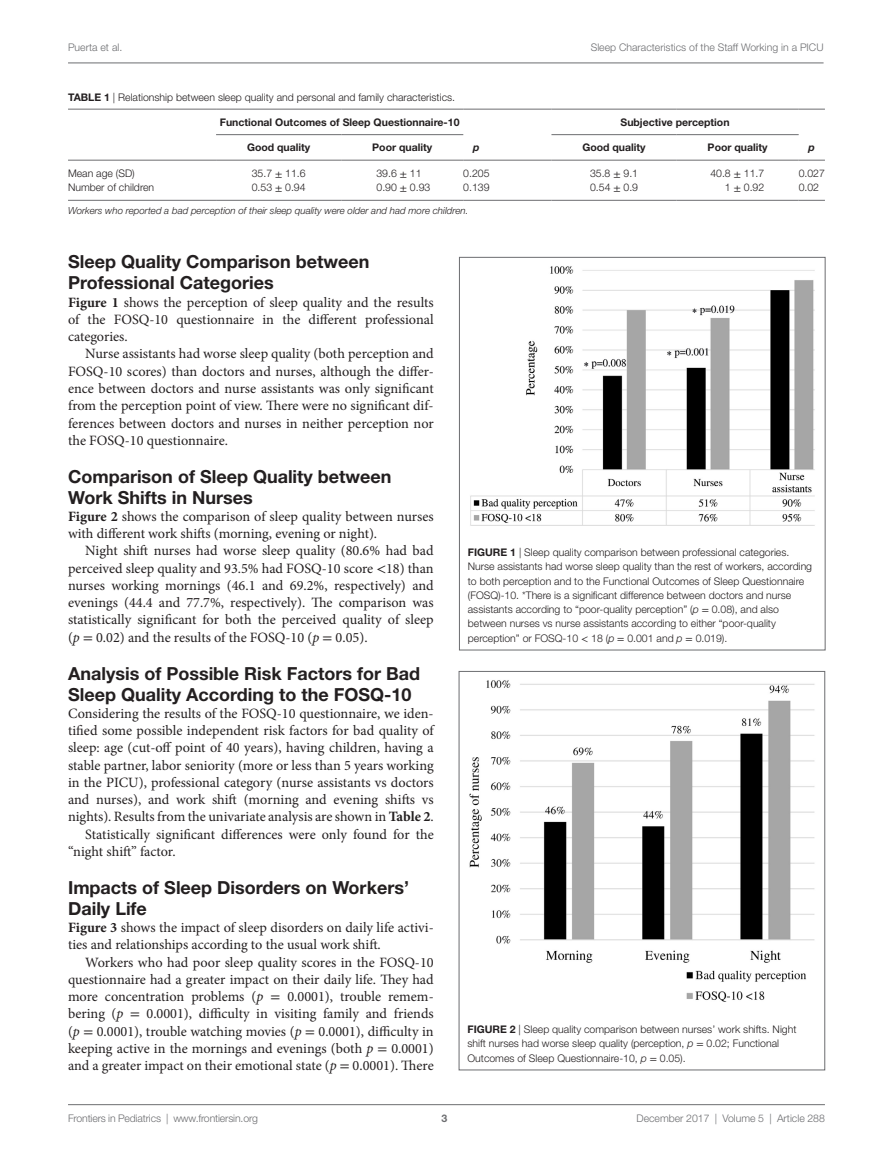
<style>
.page{position:relative;width:893px;height:1170px;background:#fff}
.page>*{position:absolute;margin:0;border:0;box-sizing:border-box;transform-origin:0 0}
.t1{font:700 18px/21px "Helvetica Neue LT Std";color:#231f20}
.t2{font:14.25px/17.2px "Minion Pro";color:#231f20;text-align:justify}
.t3{font:300 10.5px/14.2px "Helvetica Neue LT Std";color:#231f20}
.t4{font:300 10.5px "Helvetica Neue LT Std";color:#6c6d70}
.t5{font:700 10.5px "Helvetica Neue LT Std";color:#231f20}
.t6{font:italic 700 10.5px "Helvetica Neue LT Std";color:#231f20}
.t7{font:700 10.5px "Helvetica Neue LT Std";color:#6c6d70}
.t8{font:italic 300 9.75px "Helvetica Neue LT Std";color:#231f20}
.s1{font-weight:700}
.s2{font-family:"STIX General";font-weight:400}
.s3{font-family:"STIX General"}
.s4{font-style:italic}
</style>
<div class="page">
<img style="left:470px;top:266px;width:345px;height:260px">
<div style="left:459px;top:257px;width:366px;height:393px;border:1px solid #6c6d70"></div>
<hr style="left:68px;top:109px;width:148px;height:1px;background:#6c6d70">
<hr style="left:216px;top:109px;width:125px;height:1px;background:#6c6d70">
<hr style="left:341px;top:109px;width:122px;height:1px;background:#6c6d70">
<hr style="left:463px;top:109px;width:88px;height:1px;background:#6c6d70">
<hr style="left:551px;top:109px;width:126px;height:1px;background:#6c6d70">
<hr style="left:677px;top:109px;width:122px;height:1px;background:#6c6d70">
<svg style="left:799px;top:109px;width:26px;height:1px"></svg>
<hr style="left:68px;top:160px;width:148px;height:1px;background:#6c6d70">
<hr style="left:216px;top:134px;width:125px;height:1px;background:#6c6d70">
<hr style="left:216px;top:160px;width:125px;height:1px;background:#6c6d70">
<hr style="left:341px;top:134px;width:122px;height:1px;background:#6c6d70">
<hr style="left:341px;top:160px;width:122px;height:1px;background:#6c6d70">
<hr style="left:463px;top:160px;width:88px;height:1px;background:#6c6d70">
<hr style="left:551px;top:134px;width:126px;height:1px;background:#6c6d70">
<hr style="left:551px;top:160px;width:126px;height:1px;background:#6c6d70">
<hr style="left:677px;top:134px;width:122px;height:1px;background:#6c6d70">
<hr style="left:677px;top:160px;width:122px;height:1px;background:#6c6d70">
<svg style="left:799px;top:160px;width:26px;height:1px"></svg>
<hr style="left:68px;top:200px;width:148px;height:1px;background:#6c6d70">
<hr style="left:216px;top:200px;width:125px;height:1px;background:#6c6d70">
<hr style="left:341px;top:200px;width:122px;height:1px;background:#6c6d70">
<hr style="left:463px;top:200px;width:88px;height:1px;background:#6c6d70">
<hr style="left:551px;top:200px;width:126px;height:1px;background:#6c6d70">
<hr style="left:677px;top:200px;width:122px;height:1px;background:#6c6d70">
<svg style="left:799px;top:200px;width:26px;height:1px"></svg>
<img style="left:469px;top:680px;width:346px;height:322px">
<div style="left:459px;top:671px;width:366px;height:399px;border:1px solid #6c6d70"></div>
<hr style="left:68px;top:1104px;width:757px;height:1px;background:#6c6d70">
<hr style="left:68px;top:63px;width:756px;height:1px;background:#6c6d70">
<p class="t4" style="left:68px;top:41px;width:56px">Puerta et al.</p>
<p class="t4" style="left:591px;top:41px;width:234px">Sleep Characteristics of the Staff Working in a PICU</p>
<p class="t3" style="left:68px;top:90px;width:389px"><span class="s1">Table 1</span> | Relationship between sleep quality and personal and family characteristics.</p>
<p class="t5" style="left:220px;top:115px;width:241px">Functional Outcomes of Sleep Questionnaire-10</p>
<p class="t5" style="left:620px;top:115px;width:111px">Subjective perception</p>
<p class="t5" style="left:247px;top:141px;width:65px">Good quality</p>
<p class="t5" style="left:372px;top:141px;width:62px">Poor quality</p>
<p class="t6" style="left:473px;top:141px;width:8px">p</p>
<p class="t5" style="left:582px;top:141px;width:65px">Good quality</p>
<p class="t5" style="left:708px;top:141px;width:62px">Poor quality</p>
<p class="t6" style="left:809px;top:141px;width:8px">p</p>
<p class="t3" style="left:68px;top:165px;width:68px">Mean age (SD)</p>
<p class="t3" style="left:252px;top:166px;width:55px">35.7 <span class="s2">±</span> 11.6</p>
<p class="t3" style="left:376px;top:166px;width:47px">39.6 <span class="s2">±</span> 11</p>
<p class="t3" style="left:463px;top:165px;width:28px">0.205</p>
<p class="t3" style="left:590px;top:166px;width:50px">35.8 <span class="s2">±</span> 9.1</p>
<p class="t3" style="left:710px;top:166px;width:55px">40.8 <span class="s2">±</span> 11.7</p>
<p class="t3" style="left:799px;top:165px;width:28px">0.027</p>
<p class="t3" style="left:68px;top:180px;width:88px">Number of children</p>
<p class="t3" style="left:252px;top:180px;width:55px">0.53 <span class="s2">±</span> 0.94</p>
<p class="t3" style="left:376px;top:180px;width:55px">0.90 <span class="s2">±</span> 0.93</p>
<p class="t3" style="left:463px;top:180px;width:28px">0.139</p>
<p class="t3" style="left:590px;top:180px;width:50px">0.54 <span class="s2">±</span> 0.9</p>
<p class="t3" style="left:725px;top:180px;width:41px">1 <span class="s2">±</span> 0.92</p>
<p class="t3" style="left:799px;top:180px;width:22px">0.02</p>
<p class="t8" style="left:68px;top:205px;width:402px">Workers who reported a bad perception of their sleep quality were older and had more children.</p>
<p class="t1" style="left:68px;top:251px;width:303px">Sleep Quality Comparison between<br>Professional Categories</p>
<p class="t2" style="left:68px;top:293px;width:367px"><span class="s1">Figure 1</span> shows the perception of sleep quality and the results of the FOSQ-10 questionnaire in the different professional categories.</p>
<p class="t2" style="left:68px;top:345px;width:367px;text-indent:17px">Nurse assistants had worse sleep quality (both perception and FOSQ-10 scores) than doctors and nurses, although the differ&shy;ence between doctors and nurse assistants was only significant from the perception point of view. There were no significant dif&shy;ferences between doctors and nurses in neither perception nor the FOSQ-10 questionnaire.</p>
<p class="t1" style="left:68px;top:465px;width:325px">Comparison of Sleep Quality between<br>Work Shifts in Nurses</p>
<p class="t2" style="left:68px;top:507px;width:367px"><span class="s1">Figure 2</span> shows the comparison of sleep quality between nurses with different work shifts (morning, evening or night).</p>
<p class="t2" style="left:68px;top:542px;width:367px;text-indent:17px">Night shift nurses had worse sleep quality (80.6% had bad perceived sleep quality and 93.5% had FOSQ-10 score <span class="s3">&lt;</span>18) than nurses working mornings (46.1 and 69.2%, respectively) and evenings (44.4 and 77.7%, respectively). The comparison was statistically significant for both the perceived quality of sleep (<span class="s4">p</span> <span class="s3">=</span> 0.02) and the results of the FOSQ-10 (<span class="s4">p</span> <span class="s3">=</span> 0.05).</p>
<p class="t1" style="left:68px;top:662px;width:354px">Analysis of Possible Risk Factors for Bad<br>Sleep Quality According to the FOSQ-10</p>
<p class="t2" style="left:68px;top:704px;width:367px">Considering the results of the FOSQ-10 questionnaire, we iden-</p>
<p class="t2" style="left:68px;top:722px;width:367px">tified some possible independent risk factors for bad quality of</p>
<p class="t2" style="left:68px;top:739px;width:367px">sleep: age (cut-off point of 40 years), having children, having a</p>
<p class="t2" style="left:68px;top:756px;width:367px">stable partner, labor seniority (more or less than 5 years working</p>
<p class="t2" style="left:68px;top:773px;width:367px">in the PICU), professional category (nurse assistants vs doctors</p>
<p class="t2" style="left:68px;top:791px;width:367px">and nurses), and work shift (morning and evening shifts vs</p>
<p class="t2" style="left:68px;top:808px;width:367px">nights). Results from the univariate analysis are shown in <span class="s1">Table 2</span>.</p>
<p class="t2" style="left:85px;top:825px;width:350px">Statistically significant differences were only found for the</p>
<p class="t2" style="left:68px;top:842px;width:109px">“night shift” factor.</p>
<p class="t1" style="left:68px;top:876px;width:342px">Impacts of Sleep Disorders on Workers’<br>Daily Life</p>
<p class="t2" style="left:68px;top:918px;width:367px"><span class="s1">Figure 3</span> shows the impact of sleep disorders on daily life activi&shy;ties and relationships according to the usual work shift.</p>
<p class="t2" style="left:68px;top:953px;width:367px;text-indent:17px">Workers who had poor sleep quality scores in the FOSQ-10 questionnaire had a greater impact on their daily life. They had more concentration problems (<span class="s4">p</span> <span class="s3">=</span> 0.0001), trouble remem&shy;bering (<span class="s4">p</span> <span class="s3">=</span> 0.0001), difficulty in visiting family and friends (<span class="s4">p</span> <span class="s3">=</span> 0.0001), trouble watching movies (<span class="s4">p</span> <span class="s3">=</span> 0.0001), difficulty in keeping active in the mornings and evenings (both <span class="s4">p</span> <span class="s3">=</span> 0.0001) and a greater impact on their emotional state (<span class="s4">p</span> <span class="s3">=</span> 0.0001). There</p>
<p class="t3" style="left:468px;top:545px;width:346px"><span class="s1">Figure 1</span> | Sleep quality comparison between professional categories.<br>Nurse assistants had worse sleep quality than the rest of workers, according to both perception and to the Functional Outcomes of Sleep Questionnaire (FOSQ)-10. *There is a significant difference between doctors and nurse assistants according to “poor-quality perception” (<span class="s4">p</span> <span class="s2">=</span> 0.08), and also between nurses vs nurse assistants according to either “poor-quality perception” or FOSQ-10 <span class="s2">&lt;</span> 18 (<span class="s4">p</span> <span class="s2">=</span> 0.001 and <span class="s4">p</span> <span class="s2">=</span> 0.019).</p>
<p class="t3" style="left:467px;top:1021px;width:331px"><span class="s1">Figure 2</span> | Sleep quality comparison between nurses’ work shifts. Night shift nurses had worse sleep quality (perception, <span class="s4">p</span> <span class="s2">=</span> 0.02; Functional<br>Outcomes of Sleep Questionnaire-10, <span class="s4">p</span> <span class="s2">=</span> 0.05).</p>
<p class="t4" style="left:68px;top:1111px;width:191px">Frontiers in Pediatrics | www.frontiersin.org</p>
<p class="t4" style="left:636px;top:1111px;width:190px">December 2017 | Volume 5 | Article 288</p>
<p class="t7" style="left:441px;top:1111px;width:7px">3</p>
</div>
